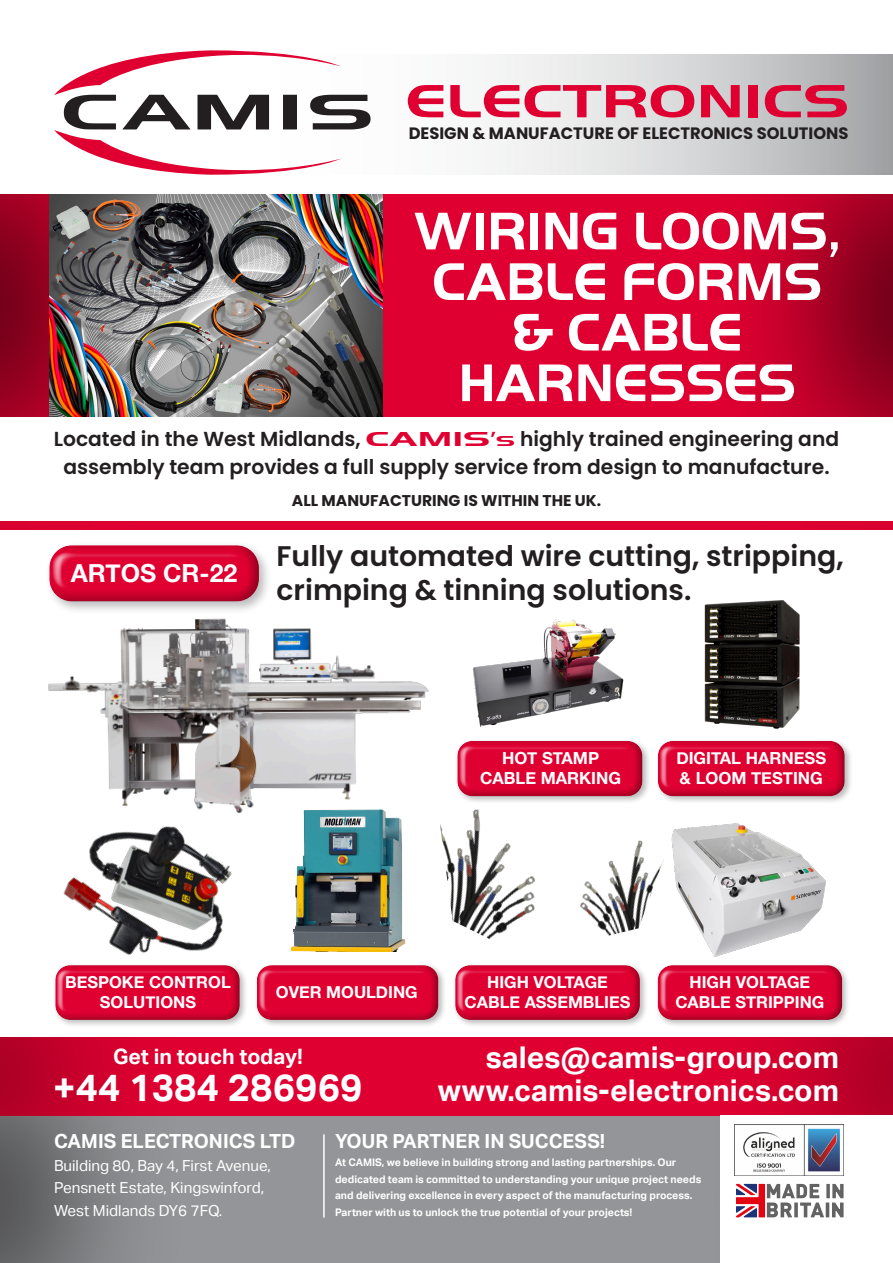
<style>
.page{position:relative;width:893px;height:1263px;background:#fff}
.page>*{position:absolute;margin:0;border:0;box-sizing:border-box;transform-origin:0 0}
.t1{font:700 54.9px/50.6px "Handel Gothic EF";color:#fff;text-align:center}
.t2{font:700 48.45px "Handel Gothic EF";color:#df0031;scale:1.37 1}
.t3{font:700 37.95px "Aktiv Grotesk";color:#fff}
.t4{font:700 30px "Aktiv Grotesk";color:#fff}
.t5{font:600 28.35px/34px "Poppins";color:#231f20}
.t6{font:700 24.9px "Helvetica Neue";color:#fff}
.t7{font:700 21.3px "Aktiv Grotesk";color:#fff}
.t8{font:600 20.25px "Poppins";color:#231f20}
.t9{font:700 19.5px "Aktiv Grotesk";color:#fff}
.t10{font:700 16.65px "Helvetica Neue";color:#fff}
.t11{font:700 16.5px "Helvetica Neue";color:#fff}
.t12{font:700 16.5px "Poppins";color:#231f20}
.t13{font:700 15.6px "Poppins";color:#231f20}
.t14{font:15.15px "Aktiv Grotesk";color:#fff}
.t15{font:700 10.5px/16.5px "Aktiv Grotesk";color:#fff}
.s1{font-family:"Handel Gothic EF";font-weight:700;font-size:21px;color:#df0031}
.s2{color:#df0031}
.s3{font-family:"Handel Gothic EF";font-weight:700;font-size:15px;color:#df0031}
</style>
<div class="page">
<svg style="left:0;top:194px;width:893px;height:223px;background:#cb002c"></svg>
<div style="left:0;top:521px;width:893px;height:9px;background:#df0031"></div>
<img style="left:440px;top:809px;width:95px;height:130px">
<img style="left:580px;top:840px;width:84px;height:96px">
<div style="left:452px;top:962px;width:196px;height:66px;background:#231f20;opacity:.3"></div>
<div style="left:453px;top:963px;width:188px;height:57px;background:#231f20;opacity:.75"></div>
<div style="left:254px;top:962px;width:193px;height:66px;background:#231f20;opacity:.3"></div>
<div style="left:255px;top:963px;width:184px;height:57px;background:#231f20;opacity:.75"></div>
<div style="left:655px;top:962px;width:196px;height:66px;background:#231f20;opacity:.3"></div>
<div style="left:655px;top:963px;width:188px;height:57px;background:#231f20;opacity:.75"></div>
<div style="left:52px;top:962px;width:196px;height:66px;background:#231f20;opacity:.3"></div>
<div style="left:53px;top:963px;width:187px;height:57px;background:#231f20;opacity:.75"></div>
<img style="left:671px;top:823px;width:155px;height:134px">
<img style="left:48px;top:618px;width:381px;height:195px">
<div style="left:655px;top:738px;width:198px;height:67px;background:#231f20;opacity:.3"></div>
<div style="left:655px;top:739px;width:191px;height:58px;background:#231f20;opacity:.75"></div>
<div style="left:454px;top:738px;width:197px;height:67px;background:#231f20;opacity:.3"></div>
<div style="left:454px;top:739px;width:189px;height:58px;background:#231f20;opacity:.75"></div>
<img style="left:473px;top:619px;width:151px;height:108px">
<img style="left:704px;top:600px;width:96px;height:129px">
<img style="left:57px;top:826px;width:181px;height:160px">
<img style="left:282px;top:808px;width:127px;height:144px">
<div style="left:45px;top:541px;width:227px;height:73px;background:#231f20;opacity:.3"></div>
<div style="left:47px;top:543px;width:213px;height:59px;background:#231f20;opacity:.75"></div>
<img style="left:49px;top:194px;width:333px;height:222px">
<svg style="left:493px;top:54px;width:400px;height:121px;background:#d1d2d3"></svg>
<svg style="left:54px;top:50px;width:317px;height:125px"></svg>
<svg style="left:0;top:1116px;width:720px;height:147px;background:#8d8e91"></svg>
<svg style="left:0;top:1037px;width:893px;height:79px;background:#d6002e"></svg>
<div style="left:720px;top:1115px;width:173px;height:148px;background:#fff"></div>
<hr style="left:323px;top:1134px;width:2px;height:83px;background:#fff">
<img style="left:734px;top:1124px;width:110px;height:51px">
<svg style="left:744px;top:1183px;width:91px;height:1px"></svg>
<svg style="left:736px;top:1184px;width:108px;height:33px"></svg>
<p class="t2" style="left:406px;top:73px;width:325px">ELECTRONICS</p>
<p class="t12" style="left:409px;top:124px;width:441px">DESIGN &amp; MANUFACTURE OF ELECTRONICS SOLUTIONS</p>
<p class="t1" style="left:414px;top:206px;width:428px">WIRING LOOMS,</p>
<p class="t1" style="left:432px;top:256px;width:391px">CABLE FORMS &amp; CABLE<br>HARNESSES</p>
<p class="t8" style="left:54px;top:427px;width:787px">Located in the West Midlands, <span class="s1">CAMIS</span><span class="s2">’</span><span class="s3">S</span> highly trained engineering and</p>
<p class="t8" style="left:63px;top:455px;width:768px">assembly team provides a full supply service from design to manufacture.</p>
<p class="t13" style="left:292px;top:492px;width:311px">ALL MANUFACTURING IS WITHIN THE UK.</p>
<p class="t6" style="left:71px;top:553px;width:168px">ARTOS CR-22</p>
<p class="t5" style="left:277px;top:539px;width:569px">Fully automated wire cutting, stripping, crimping &amp; tinning solutions.</p>
<p class="t10" style="left:502px;top:745px;width:99px">HOT STAMP</p>
<p class="t10" style="left:480px;top:765px;width:143px">CABLE MARKING</p>
<p class="t10" style="left:676px;top:745px;width:151px">DIGITAL HARNESS</p>
<p class="t10" style="left:680px;top:765px;width:145px">&amp; LOOM TESTING</p>
<p class="t11" style="left:65px;top:969px;width:167px">BESPOKE CONTROL</p>
<p class="t11" style="left:100px;top:989px;width:98px">SOLUTIONS</p>
<p class="t11" style="left:276px;top:979px;width:143px">OVER MOULDING</p>
<p class="t11" style="left:487px;top:969px;width:122px">HIGH VOLTAGE</p>
<p class="t11" style="left:465px;top:989px;width:167px">CABLE ASSEMBLIES</p>
<p class="t11" style="left:690px;top:969px;width:122px">HIGH VOLTAGE</p>
<p class="t11" style="left:675px;top:989px;width:151px">CABLE STRIPPING</p>
<p class="t4" style="left:486px;top:1040px;width:355px">sales@camis-group.com</p>
<p class="t4" style="left:438px;top:1073px;width:403px">www.camis-electronics.com</p>
<p class="t9" style="left:335px;top:1130px;width:272px">YOUR PARTNER IN SUCCESS!</p>
<p class="t15" style="left:335px;top:1154px;width:368px">At CAMIS, we believe in building strong and lasting partnerships. Our dedicated team is committed to understanding your unique project needs and delivering excellence in every aspect of the manufacturing process.<br>Partner with us to unlock the true potential of your projects!</p>
<p class="t7" style="left:113px;top:1044px;width:191px">Get in touch today!</p>
<p class="t3" style="left:53px;top:1065px;width:311px">+44 1384 286969</p>
<p class="t9" style="left:54px;top:1130px;width:243px">CAMIS ELECTRONICS LTD</p>
<p class="t14" style="left:54px;top:1157px;width:218px">Building 80, Bay 4, First Avenue,</p>
<p class="t14" style="left:54px;top:1179px;width:212px">Pensnett Estate, Kingswinford,</p>
<p class="t14" style="left:54px;top:1202px;width:170px">West Midlands DY6 7FQ.</p>
</div>
